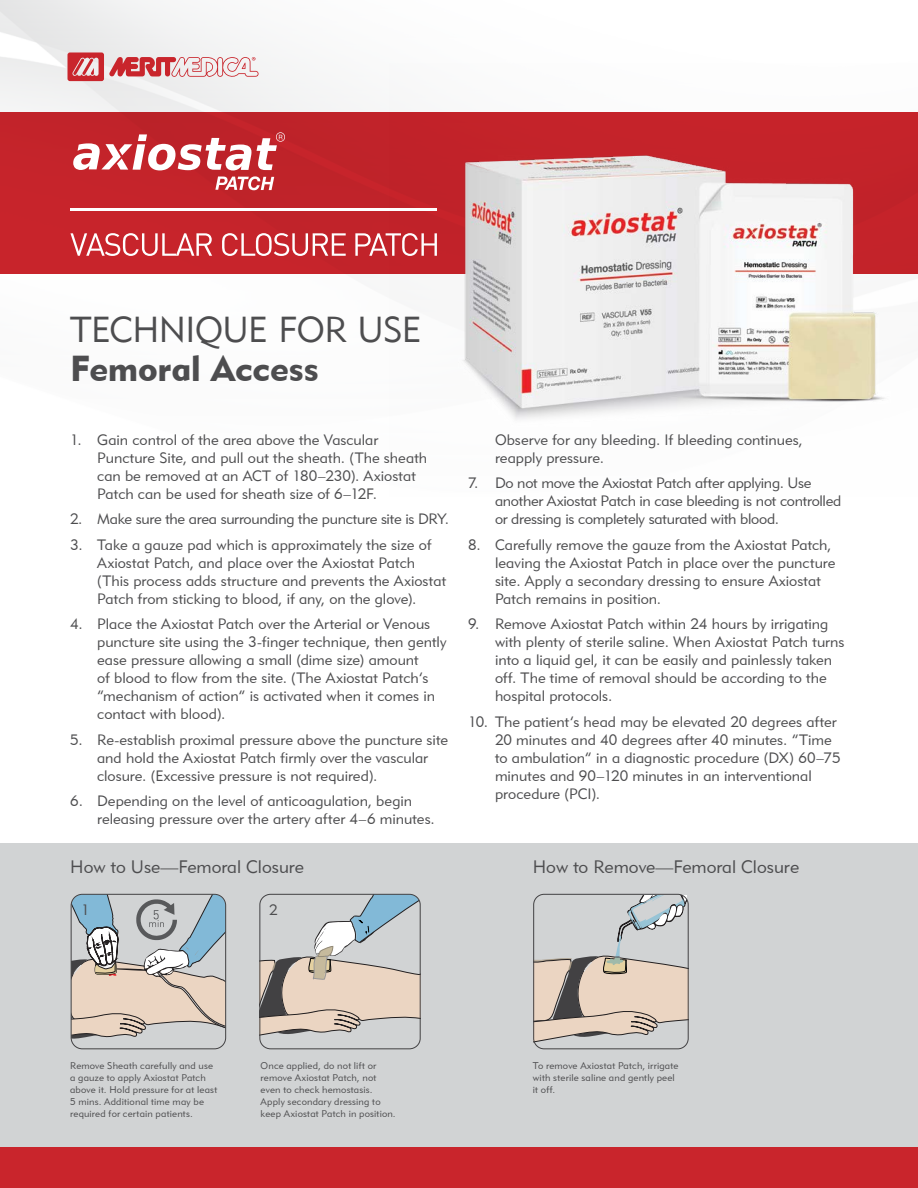
<style>
.page{position:relative;width:918px;height:1188px;background:#fff}
.page>*{position:absolute;margin:0;border:0;box-sizing:border-box;transform-origin:0 0}
.t1{font:36px "Geometric 415 BT Lite A";letter-spacing:-.015em;color:#4d4d4f}
.t2{font:36px "Geometric 415 BT Black A";letter-spacing:-.005em;color:#4d4d4f}
.t3{font:18px "Geometric 415 BT Lite A";color:#4d4d4f}
.t4{font:15px/18px "Geometric 415 BT Lite A";letter-spacing:.005em;color:#4d4d4f}
.t5{font:15px/18px "Geometric 415 BT Lite A";letter-spacing:-.015em;color:#4d4d4f}
.t6{font:9.75px/12px "Geometric 415 BT Lite A";letter-spacing:.02em;color:#4d4d4f}
</style>
<div class="page">
<div style="left:0;top:843px;width:918px;height:345px;background:#d1d3d4"></div>
<img style="left:0;top:0;width:390px;height:274px">
<div style="left:0;top:1148px;width:918px;height:40px;background:#c9252c"></div>
<svg style="left:68px;top:52px;width:191px;height:29px"></svg>
<svg style="left:70px;top:233px;width:142px;height:23px"></svg>
<svg style="left:222px;top:233px;width:124px;height:23px"></svg>
<svg style="left:355px;top:233px;width:35px;height:23px"></svg>
<hr style="left:70px;top:208px;width:367px;height:2px;background:#fff">
<svg style="left:73px;top:132px;width:212px;height:58px"></svg>
<img style="left:390px;top:112px;width:528px;height:308px">
<svg style="left:71px;top:894px;width:155px;height:154px"></svg>
<div style="left:71px;top:894px;width:155px;height:155px;border:1px solid #424143;border-radius:11px"></div>
<svg style="left:260px;top:894px;width:160px;height:149px"></svg>
<div style="left:260px;top:894px;width:160px;height:155px;border:1px solid #424143;border-radius:11px"></div>
<svg style="left:535px;top:896px;width:153px;height:151px"></svg>
<div style="left:533px;top:894px;width:155px;height:155px;border:1px solid #424143;border-radius:10px"></div>
<h1 class="t1" style="left:70px;top:307px;width:353px">TECHNIQUE FOR USE</h1>
<h1 class="t2" style="left:70px;top:346px;width:250px">Femoral Access</h1>
<p class="t4" style="left:97px;top:431px;width:331px;text-indent:-27px">1. Gain control of the area above the Vascular Puncture Site, and pull out the sheath. (The sheath can be removed at an ACT of 180–230). Axiostat Patch can be used for sheath size of 6–12F.</p>
<p class="t5" style="left:70px;top:510px;width:380px">2. Make sure the area surrounding the puncture site is DRY.</p>
<p class="t4" style="left:97px;top:536px;width:350px;text-indent:-27px">3. Take a gauze pad which is approximately the size of Axiostat Patch, and place over the Axiostat Patch (This process adds structure and prevents the Axiostat Patch from sticking to blood, if any, on the glove).</p>
<p class="t4" style="left:97px;top:615px;width:351px;text-indent:-27px">4. Place the Axiostat Patch over the Arterial or Venous puncture site using the 3-finger technique, then gently ease pressure allowing a small (dime size) amount<br>of blood to flow from the site. (The Axiostat Patch’s “mechanism of action” is activated when it comes in contact with blood).</p>
<p class="t4" style="left:97px;top:731px;width:352px;text-indent:-27px">5. Re-establish proximal pressure above the puncture site and hold the Axiostat Patch firmly over the vascular closure. (Excessive pressure is not required).</p>
<p class="t4" style="left:97px;top:792px;width:339px;text-indent:-27px">6. Depending on the level of anticoagulation, begin releasing pressure over the artery after 4–6 minutes.</p>
<p class="t4" style="left:495px;top:431px;width:309px">Observe for any bleeding. If bleeding continues, reapply pressure.</p>
<p class="t5" style="left:495px;top:474px;width:348px;text-indent:-27px">7. Do not move the Axiostat Patch after applying. Use another Axiostat Patch in case bleeding is not controlled or dressing is completely saturated with blood.</p>
<p class="t4" style="left:495px;top:536px;width:342px;text-indent:-27px">8. Carefully remove the gauze from the Axiostat Patch, leaving the Axiostat Patch in place over the puncture site. Apply a secondary dressing to ensure Axiostat Patch remains in position.</p>
<p class="t4" style="left:495px;top:615px;width:351px;text-indent:-27px">9. Remove Axiostat Patch within 24 hours by irrigating with plenty of sterile saline. When Axiostat Patch turns into a liquid gel, it can be easily and painlessly taken off. The time of removal should be according to the hospital protocols.</p>
<p class="t4" style="left:495px;top:713px;width:347px;text-indent:-27px">10. The patient’s head may be elevated 20 degrees after 20 minutes and 40 degrees after 40 minutes. “Time to ambulation” in a diagnostic procedure (DX) 60–75 minutes and 90–120 minutes in an interventional procedure (PCI).</p>
<p class="t3" style="left:70px;top:856px;width:235px">How to Use—Femoral Closure</p>
<p class="t3" style="left:533px;top:856px;width:268px">How to Remove—Femoral Closure</p>
<p class="t4" style="left:81px;top:900px;width:10px">1</p>
<p class="t4" style="left:269px;top:900px;width:10px">2</p>
<p class="t6" style="left:70px;top:1060px;width:149px">Remove Sheath carefully and use a gauze to apply Axiostat Patch above it. Hold pressure for at least<br>5 mins. Additional time may be required for certain patients.</p>
<p class="t6" style="left:261px;top:1060px;width:137px">Once applied, do not lift or remove Axiostat Patch, not even to check hemostasis.<br>Apply secondary dressing to keep Axiostat Patch in position.</p>
<p class="t6" style="left:533px;top:1060px;width:147px">To remove Axiostat Patch, irrigate with sterile saline and gently peel it off.</p>
</div>
